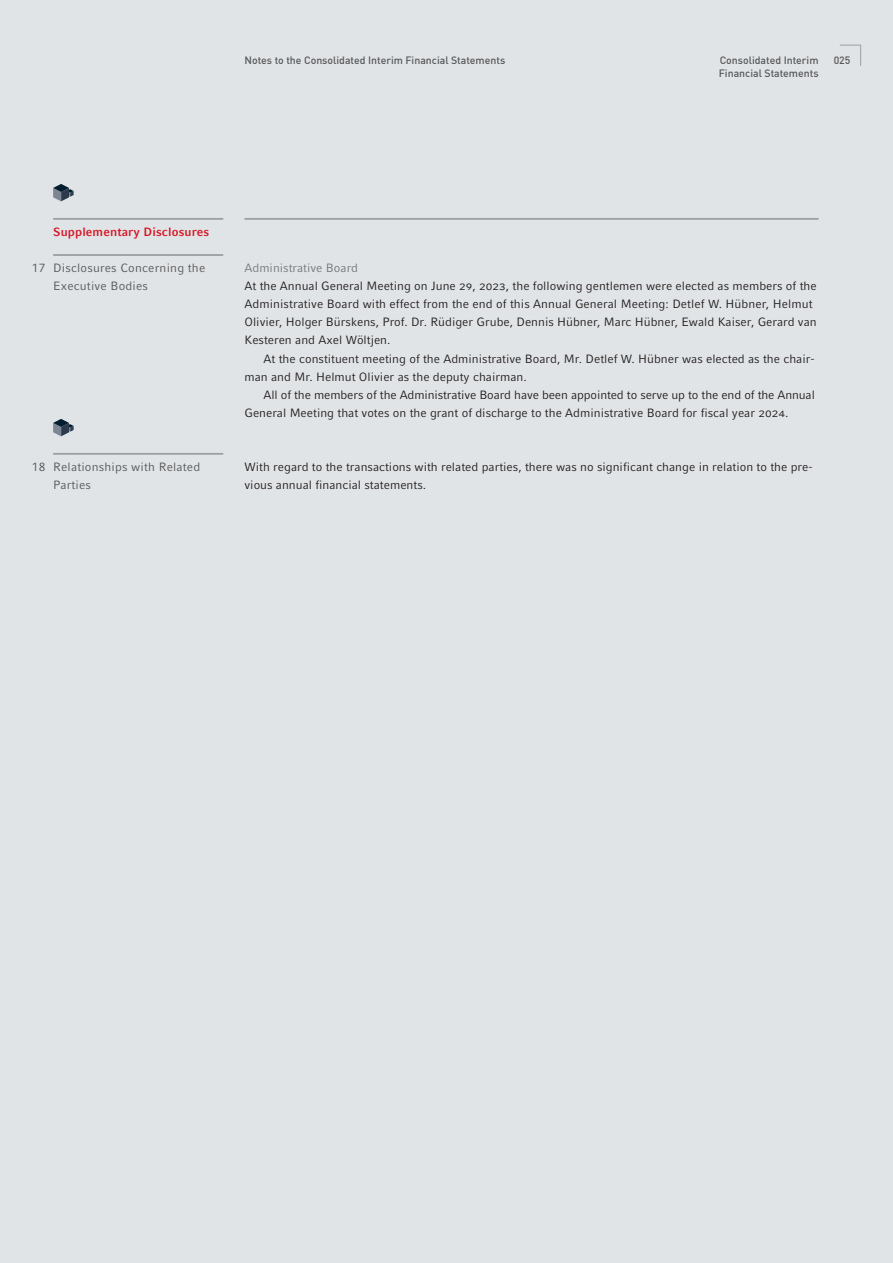
<style>
.page{position:relative;width:893px;height:1263px;background:#e1e4e6}
.page>*{position:absolute;margin:0;border:0;box-sizing:border-box;transform-origin:0 0}
.t1{font:12px/18px "Compatil Fact LT Pro";color:#231f20}
.t2{font:12px/18px "Compatil Fact LT Pro";letter-spacing:.015em;color:#57585a}
.t3{font:700 12px "Compatil Fact LT Pro";letter-spacing:.01em;color:#d51726}
.t4{font:500 10.5px "DEUFOL Offc";color:#57585a}
.s1{color:#76787b}
.s2{font-family:"Compatil Fact LT Com Rg SC"}
</style>
<div class="page">
<svg style="left:53px;top:184px;width:21px;height:17px"></svg>
<svg style="left:53px;top:419px;width:21px;height:17px"></svg>
<hr style="left:244px;top:218px;width:575px;height:2px;background:#9d9fa2">
<hr style="left:53px;top:218px;width:170px;height:2px;background:#9d9fa2">
<hr style="left:53px;top:254px;width:170px;height:2px;background:#9d9fa2">
<hr style="left:53px;top:453px;width:170px;height:2px;background:#9d9fa2">
<svg style="left:840px;top:44px;width:21px;height:22px"></svg>
<p class="t4" style="left:244px;top:53px;width:262px">Notes to the Consolidated Interim Financial Statements</p>
<p class="t4" style="left:720px;top:53px;width:100px">Consolidated Interim</p>
<p class="t4" style="left:834px;top:53px;width:18px">025</p>
<p class="t4" style="left:719px;top:66px;width:101px">Financial Statements</p>
<p class="t3" style="left:53px;top:225px;width:158px">Supplementary Disclosures</p>
<p class="t2" style="left:53px;top:259px;width:154px;text-indent:-21px">17 Disclosures Concerning the<br>Executive Bodies</p>
<p class="t2" style="left:53px;top:458px;width:149px;text-indent:-21px">18 Relationships with Related<br>Parties</p>
<p class="t1" style="left:244px;top:259px;width:574px"><span class="s1">Administrative Board<br></span>At the Annual General Meeting on June <span class="s2">29</span>, <span class="s2">2023</span>, the following gentlemen were elected as members of the Administrative Board with effect from the end of this Annual General Meeting: Detlef W. Hübner, Helmut Olivier, Holger Bürskens, Prof. Dr. Rüdiger Grube, Dennis Hübner, Marc Hübner, Ewald Kaiser, Gerard van Kesteren and Axel Wöltjen.</p>
<p class="t1" style="left:244px;top:349px;width:572px;text-indent:19px">At the constituent meeting of the Administrative Board, Mr. Detlef W. Hübner was elected as the chair&shy;man and Mr. Helmut Olivier as the deputy chairman.</p>
<p class="t1" style="left:244px;top:386px;width:572px;text-indent:19px">All of the members of the Administrative Board have been appointed to serve up to the end of the Annual<br>General Meeting that votes on the grant of discharge to the Administrative Board for fiscal year <span class="s2">2024</span>.</p>
<p class="t1" style="left:244px;top:458px;width:569px">With regard to the transactions with related parties, there was no significant change in relation to the pre&shy;vious annual financial statements.</p>
</div>
